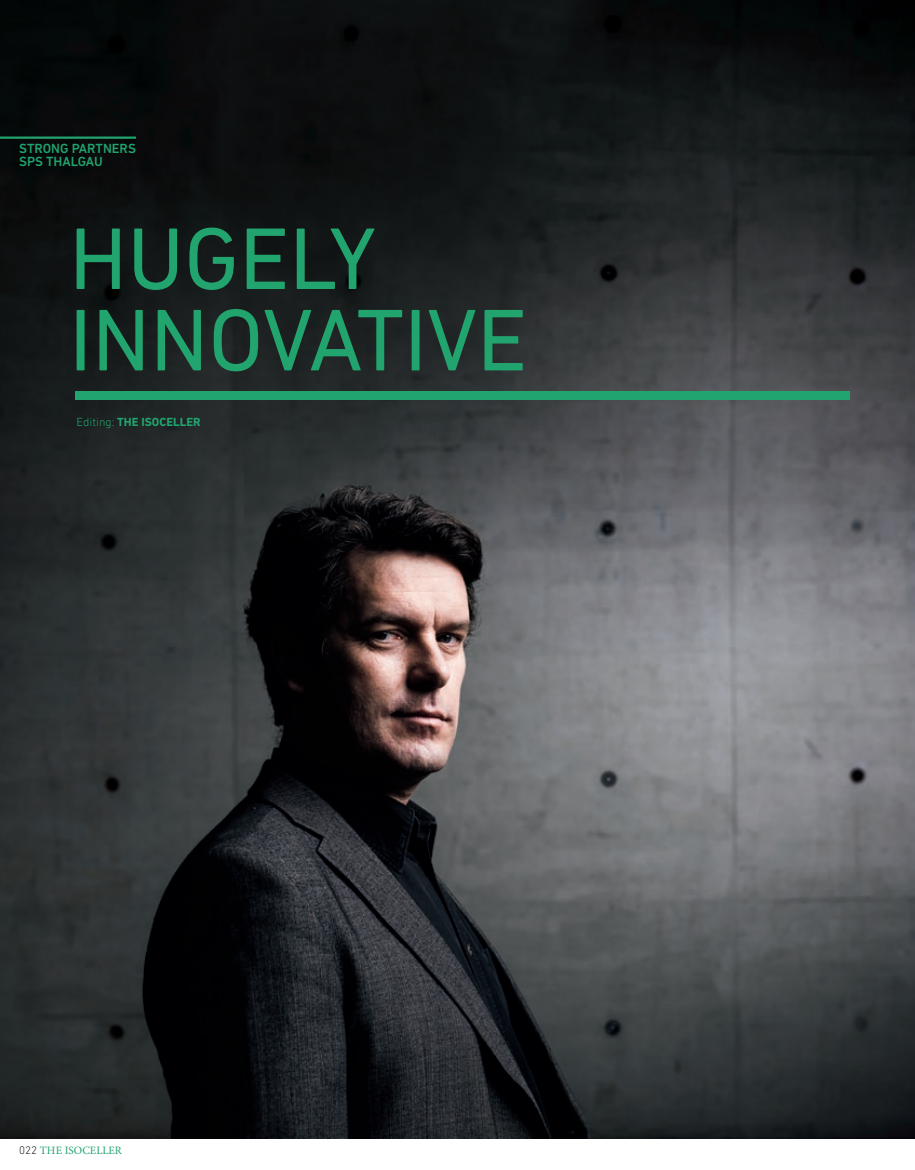
<style>
.page{position:relative;width:915px;height:1170px;background:#fff}
.page>*{position:absolute;margin:0;border:0;box-sizing:border-box;transform-origin:0 0}
.t1{font:88.95px/81.3px "DIN Next LT Pro";color:#22a46f}
.t2{font:500 13.5px/13.5px "DIN Next LT Pro";color:#22a46f}
.t3{font:700 12px "DIN Next LT Pro";color:#22a46f}
.t4{font:11.25px "Minion Pro";color:#22a46f}
.s1{font-weight:300}
.s2{font-family:"DIN Next LT Pro";font-weight:300;color:#231f20}
</style>
<div class="page">
<img style="left:0;top:0;width:914px;height:1137px">
<div style="left:75px;top:391px;width:774px;height:9px;background:#22a46f"></div>
<hr style="left:0;top:136px;width:136px;height:3px;background:#22a46f">
<p class="t2" style="left:19px;top:141px;width:118px">STRONG PARTNERS<br>SPS THALGAU</p>
<h1 class="t1" style="left:69px;top:217px;width:459px">HUGELY<br>INNOVATIVE</h1>
<p class="t3" style="left:77px;top:415px;width:126px"><span class="s1">Editing:</span> THE ISOCELLER</p>
<p class="t4" style="left:19px;top:1142px;width:104px"><span class="s2">022</span> THE ISOCELLER</p>
</div>
